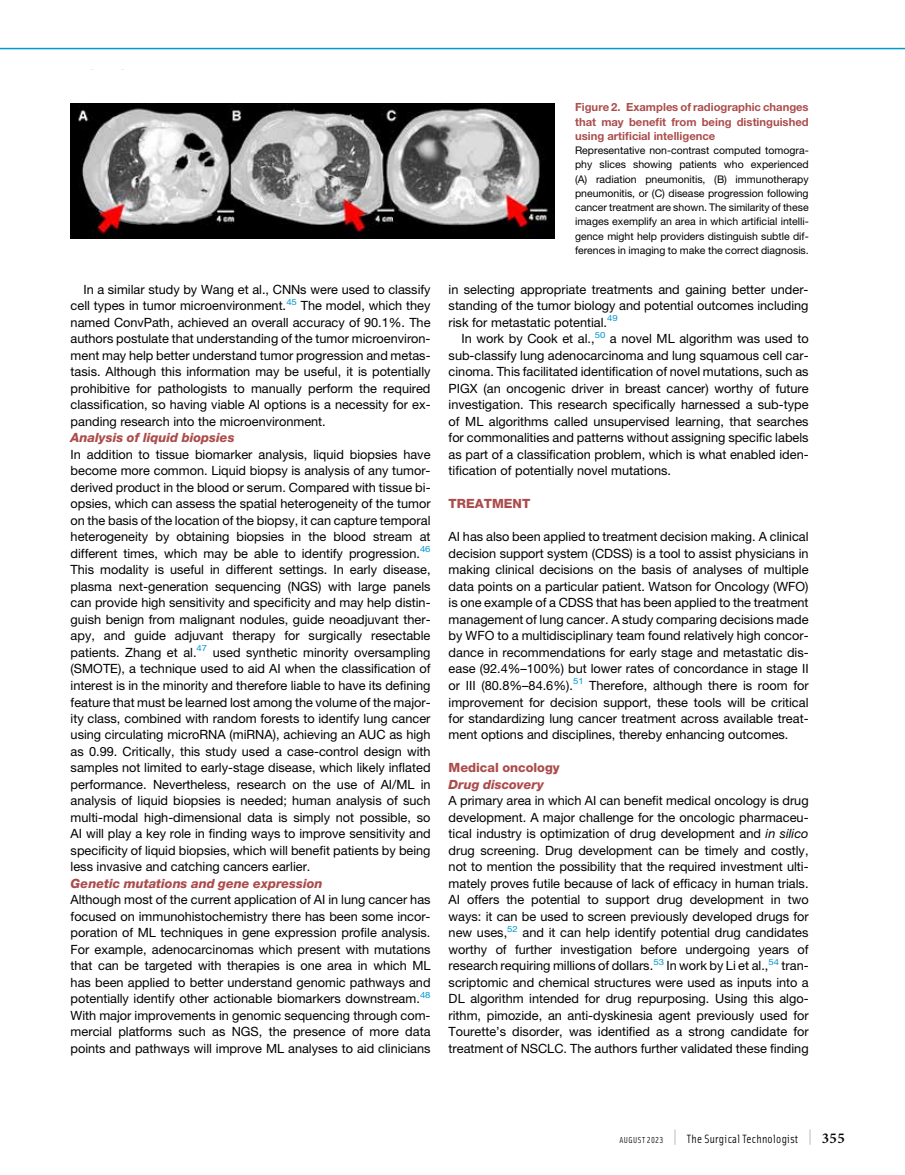
<style>
.page{position:relative;width:905px;height:1175px;background:#fff}
.page>*{position:absolute;margin:0;border:0;box-sizing:border-box;transform-origin:0 0}
.t1{font:12.75px/16.5px "Adv PSA183";color:#000;text-align:justify}
.t2{font:12.75px "Adv PSHN HI";color:#ab4d4c}
.t3{font:12.75px "Adv PSHN H";color:#ab4d4c}
.t4{font:12px "Solex";letter-spacing:.025em;color:#000}
.t5{font:11.25px/14.2px "Adv PSA189";color:#ab4d4c;text-align:justify}
.t6{font:10.5px/14.2px "Adv PSA183";color:#000;text-align:justify}
.s1{font-family:"Advhelvneue";font-style:italic}
.s2{font-family:"Solex Regular Lining";font-size:8.7px}
.s3{font-family:"Solex Regular Lining";font-size:19.5px;color:#939598}
.s4{font-family:"Minion Pro";font-weight:600;font-size:15px}
</style>
<div class="page">
<img style="left:71px;top:103px;width:484px;height:135px">
<hr style="left:0;top:48px;width:904px;height:1px;background:#0098d2">
<p class="t1" style="left:71px;top:282px;width:361px;text-indent:13px">In a similar study by Wang et al., CNNs were used to classify cell types in tumor microenvironment.<sup>45</sup> The model, which they named ConvPath, achieved an overall accuracy of 90.1%. The authors postulate that understanding of the tumor microenviron&shy;ment may help better understand tumor progression and metas&shy;tasis. Although this information may be useful, it is potentially prohibitive for pathologists to manually perform the required classification, so having viable AI options is a necessity for ex&shy;panding research into the microenvironment.</p>
<p class="t2" style="left:71px;top:432px;width:165px">Analysis of liquid biopsies</p>
<p class="t1" style="left:71px;top:447px;width:361px">In addition to tissue biomarker analysis, liquid biopsies have become more common. Liquid biopsy is analysis of any tumor&shy;derived product in the blood or serum. Compared with tissue bi&shy;opsies, which can assess the spatial heterogeneity of the tumor on the basis of the location of the biopsy, it can capture temporal heterogeneity by obtaining biopsies in the blood stream at different times, which may be able to identify progression.<sup>46<br></sup>This modality is useful in different settings. In early disease, plasma next-generation sequencing (NGS) with large panels can provide high sensitivity and specificity and may help distin&shy;guish benign from malignant nodules, guide neoadjuvant ther&shy;apy, and guide adjuvant therapy for surgically resectable patients. Zhang et al.<sup>47</sup> used synthetic minority oversampling (SMOTE), a technique used to aid AI when the classification of interest is in the minority and therefore liable to have its defining feature that must be learned lost among the volume of the major&shy;ity class, combined with random forests to identify lung cancer using circulating microRNA (miRNA), achieving an AUC as high as 0.99. Critically, this study used a case-control design with samples not limited to early-stage disease, which likely inflated performance. Nevertheless, research on the use of AI/ML in analysis of liquid biopsies is needed; human analysis of such multi-modal high-dimensional data is simply not possible, so AI will play a key role in finding ways to improve sensitivity and specificity of liquid biopsies, which will benefit patients by being less invasive and catching cancers earlier.</p>
<p class="t2" style="left:71px;top:878px;width:253px">Genetic mutations and gene expression</p>
<p class="t1" style="left:71px;top:892px;width:361px">Although most of the current application of AI in lung cancer has focused on immunohistochemistry there has been some incor&shy;poration of ML techniques in gene expression profile analysis.<br>For example, adenocarcinomas which present with mutations that can be targeted with therapies is one area in which ML has been applied to better understand genomic pathways and potentially identify other actionable biomarkers downstream.<sup>48<br></sup>With major improvements in genomic sequencing through com&shy;mercial platforms such as NGS, the presence of more data points and pathways will improve ML analyses to aid clinicians</p>
<p class="t5" style="left:575px;top:101px;width:235px">Figure 2. Examples of radiographic changes that may benefit from being distinguished using artificial intelligence</p>
<p class="t6" style="left:575px;top:144px;width:235px">Representative non-contrast computed tomogra&shy;phy slices showing patients who experienced (A) radiation pneumonitis, (B) immunotherapy pneumonitis, or (C) disease progression following cancer treatment are shown. The similarity of these images exemplify an area in which artificial intelli&shy;gence might help providers distinguish subtle dif&shy;ferences in imaging to make the correct diagnosis.</p>
<p class="t1" style="left:448px;top:282px;width:361px">in selecting appropriate treatments and gaining better under&shy;standing of the tumor biology and potential outcomes including risk for metastatic potential.<sup>49</sup></p>
<p class="t1" style="left:448px;top:331px;width:361px;text-indent:13px">In work by Cook et al.,<sup>50</sup> a novel ML algorithm was used to sub-classify lung adenocarcinoma and lung squamous cell car&shy;cinoma. This facilitated identification of novel mutations, such as PIGX (an oncogenic driver in breast cancer) worthy of future investigation. This research specifically harnessed a sub-type of ML algorithms called unsupervised learning, that searches for commonalities and patterns without assigning specific labels as part of a classification problem, which is what enabled iden&shy;tification of potentially novel mutations.</p>
<p class="t3" style="left:448px;top:498px;width:83px">TREATMENT</p>
<p class="t1" style="left:448px;top:529px;width:361px">AI has also been applied to treatment decision making. A clinical decision support system (CDSS) is a tool to assist physicians in making clinical decisions on the basis of analyses of multiple data points on a particular patient. Watson for Oncology (WFO) is one example of a CDSS that has been applied to the treatment management of lung cancer. A study comparing decisions made by WFO to a multidisciplinary team found relatively high concor&shy;dance in recommendations for early stage and metastatic dis&shy;ease (92.4%–100%) but lower rates of concordance in stage II or III (80.8%–84.6%).<sup>51</sup> Therefore, although there is room for improvement for decision support, these tools will be critical for standardizing lung cancer treatment across available treat&shy;ment options and disciplines, thereby enhancing outcomes.</p>
<p class="t3" style="left:448px;top:762px;width:113px">Medical oncology</p>
<p class="t2" style="left:448px;top:779px;width:97px">Drug discovery</p>
<p class="t1" style="left:448px;top:793px;width:361px">A primary area in which AI can benefit medical oncology is drug development. A major challenge for the oncologic pharmaceu&shy;tical industry is optimization of drug development and <span class="s1">in silico </span>drug screening. Drug development can be timely and costly, not to mention the possibility that the required investment ulti&shy;mately proves futile because of lack of efficacy in human trials.<br>AI offers the potential to support drug development in two ways: it can be used to screen previously developed drugs for new uses,<sup>52</sup> and it can help identify potential drug candidates worthy of further investigation before undergoing years of research requiring millions of dollars.<sup>53</sup> In work by Li et al.,<sup>54</sup> tran&shy;scriptomic and chemical structures were used as inputs into a DL algorithm intended for drug repurposing. Using this algo&shy;rithm, pimozide, an anti-dyskinesia agent previously used for Tourette’s disorder, was identified as a strong candidate for treatment of NSCLC. The authors further validated these finding</p>
<p class="t4" style="left:619px;top:1130px;width:227px"><span class="s2">AUGUST 2023</span> <span class="s3">|</span> The Surgical Technologist <span class="s3">|</span> <span class="s4">355</span></p>
</div>
